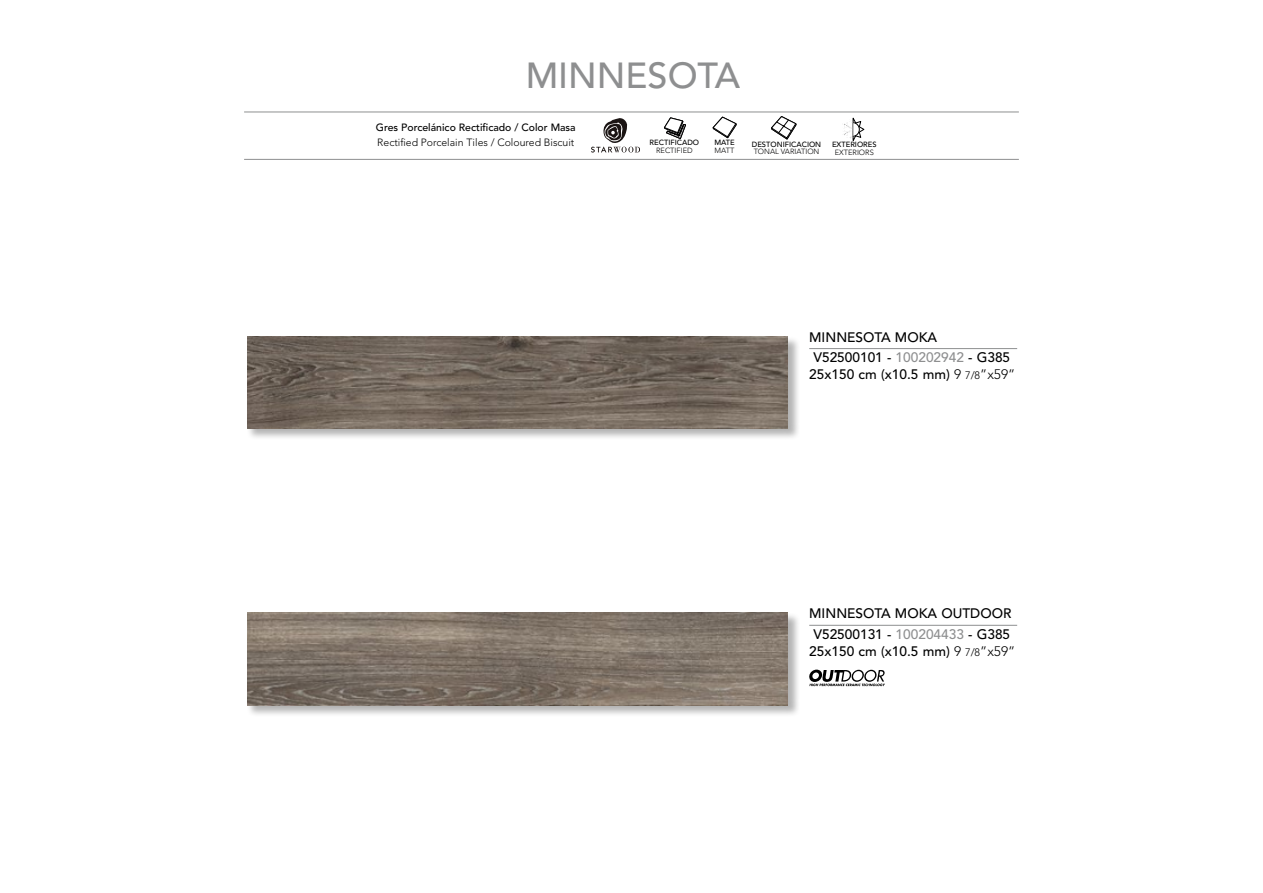
<style>
.page{position:relative;width:1263px;height:893px;background:#fff}
.page>*{position:absolute;margin:0;border:0;box-sizing:border-box;transform-origin:0 0}
.t1{font:500 36px "Avenir LT Std";color:#8e8f90}
.t2{font:500 13.65px/16.5px "Avenir LT Std";color:#000;text-align:center}
.t3{font:300 10.5px "Avenir LT Std";color:#000}
.t4{font:500 10.5px "Avenir LT Std";color:#000}
.t5{font:500 7.5px "Avenir LT Std";color:#000}
.t6{font:300 7.5px "Avenir LT Std";color:#000}
.s1{color:#8e8f90}
.s2{font-weight:300}
.s3{font-weight:300;font-size:10.8px}
</style>
<div class="page">
<div style="left:247px;top:337px;width:553px;height:104px;background:#000;opacity:.3"></div>
<img style="left:247px;top:337px;width:541px;height:92px">
<div style="left:247px;top:613px;width:553px;height:104px;background:#000;opacity:.3"></div>
<img style="left:247px;top:613px;width:541px;height:92px">
<hr style="left:809px;top:348px;width:208px;height:1px;background:#8e8f90">
<hr style="left:809px;top:625px;width:208px;height:1px;background:#8e8f90">
<hr style="left:244px;top:112px;width:775px;height:1px;background:#8e8f90">
<hr style="left:244px;top:159px;width:775px;height:1px;background:#8e8f90">
<svg style="left:591px;top:118px;width:49px;height:35px"></svg>
<svg style="left:664px;top:117px;width:22px;height:22px"></svg>
<svg style="left:712px;top:116px;width:25px;height:23px"></svg>
<svg style="left:771px;top:116px;width:26px;height:24px"></svg>
<svg style="left:844px;top:118px;width:21px;height:23px"></svg>
<svg style="left:809px;top:670px;width:76px;height:16px"></svg>
<h1 class="t1" style="left:526px;top:55px;width:216px">MINNESOTA</h1>
<p class="t4" style="left:376px;top:121px;width:201px">Gres Porcelánico Rectificado / Color Masa</p>
<p class="t3" style="left:377px;top:136px;width:199px">Rectified Porcelain Tiles / Coloured Biscuit</p>
<p class="t5" style="left:650px;top:138px;width:51px">RECTIFICADO</p>
<p class="t6" style="left:656px;top:146px;width:38px">RECTIFIED</p>
<p class="t5" style="left:714px;top:138px;width:22px">MATE</p>
<p class="t6" style="left:714px;top:146px;width:21px">MATT</p>
<p class="t5" style="left:752px;top:140px;width:71px">DESTONIFICACION</p>
<p class="t6" style="left:754px;top:147px;width:67px">TONAL VARIATION</p>
<p class="t5" style="left:832px;top:140px;width:46px">EXTERIORES</p>
<p class="t6" style="left:835px;top:148px;width:41px">EXTERIORS</p>
<p class="t2" style="left:809px;top:329px;width:130px">MINNESOTA MOKA</p>
<p class="t2" style="left:809px;top:350px;width:208px">V52500101 - <span class="s1">100202942</span> - G385<br>25x150 cm (x10.5 mm) <span class="s2">9</span> <span class="s3">7/8</span><span class="s2">”x59”</span></p>
<p class="t2" style="left:809px;top:605px;width:204px">MINNESOTA MOKA OUTDOOR</p>
<p class="t2" style="left:809px;top:626px;width:208px">V52500131 - <span class="s1">100204433</span> - G385<br>25x150 cm (x10.5 mm) <span class="s2">9</span> <span class="s3">7/8</span><span class="s2">”x59”</span></p>
</div>
